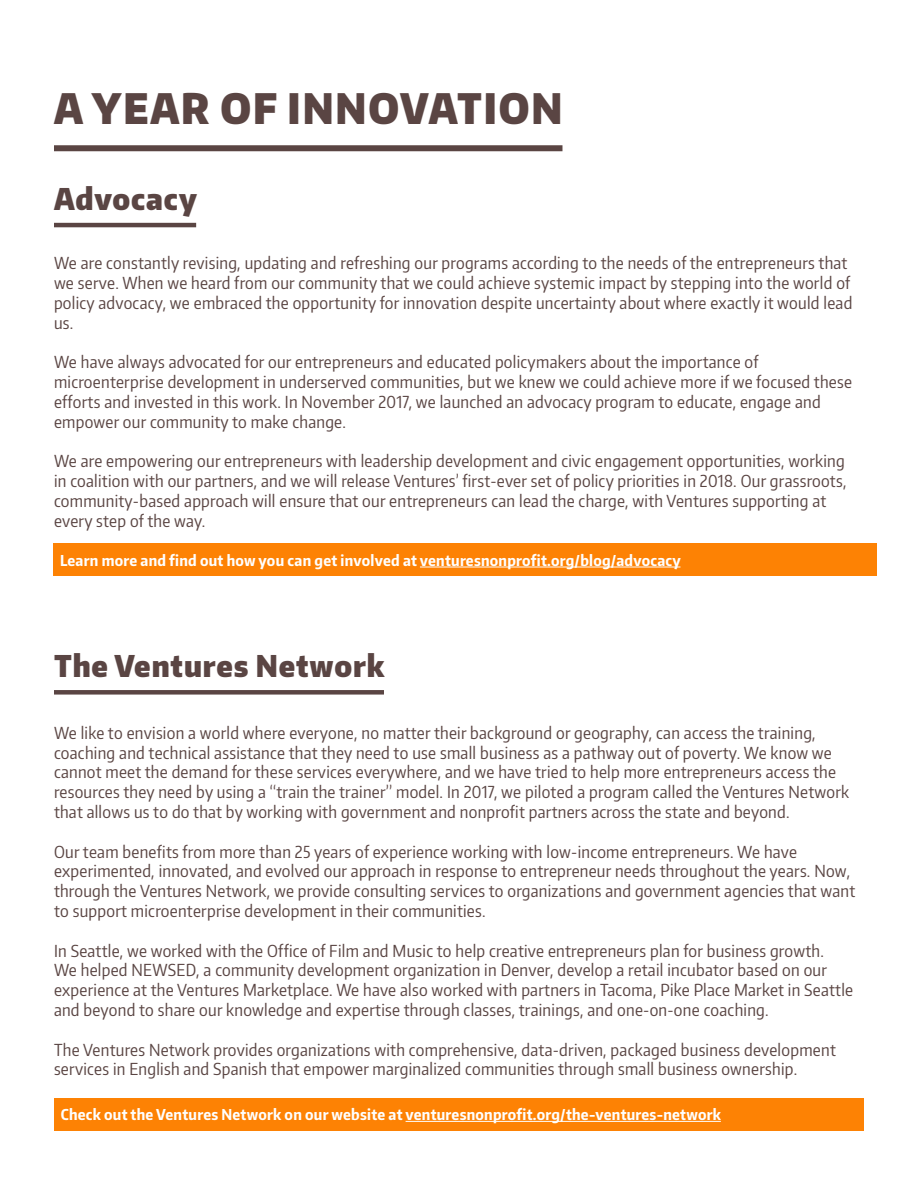
<style>
.page{position:relative;width:918px;height:1188px;background:#fff}
.page>*{position:absolute;margin:0;border:0;box-sizing:border-box;transform-origin:0 0}
.t1{font:900 42px "Encode Sans Condensed";letter-spacing:.045em;color:#5a4543}
.t2{font:900 30px "Encode Sans Condensed";letter-spacing:.03em;color:#5a4543}
.t3{font:16.5px/19.8px "Encode Sans Condensed";letter-spacing:.015em;color:#5a4543}
.t4{font:700 15px "Encode Sans Condensed";letter-spacing:.015em;color:#fff}
</style>
<div class="page">
<div style="left:54px;top:145px;width:508px;height:6px;background:#5a4543"></div>
<hr style="left:54px;top:223px;width:142px;height:4px;background:#5a4543">
<div style="left:53px;top:544px;width:824px;height:32px;background:#fd8204"></div>
<hr style="left:420px;top:567px;width:260px;height:1px;background:#fff">
<div style="left:54px;top:690px;width:330px;height:5px;background:#5a4543"></div>
<div style="left:54px;top:1098px;width:810px;height:32px;background:#fd8204"></div>
<hr style="left:406px;top:1121px;width:315px;height:1px;background:#fff">
<h1 class="t1" style="left:54px;top:81px;width:510px">A YEAR OF INNOVATION</h1>
<h2 class="t2" style="left:54px;top:179px;width:144px">Advocacy</h2>
<p class="t3" style="left:54px;top:253px;width:800px">We are constantly revising, updating and refreshing our programs according to the needs of the entrepreneurs that we serve. When we heard from our community that we could achieve systemic impact by stepping into the world of policy advocacy, we embraced the opportunity for innovation despite uncertainty about where exactly it would lead us.</p>
<p class="t3" style="left:54px;top:352px;width:800px">We have always advocated for our entrepreneurs and educated policymakers about the importance of microenterprise development in underserved communities, but we knew we could achieve more if we focused these efforts and invested in this work. In November 2017, we launched an advocacy program to educate, engage and empower our community to make change.</p>
<p class="t3" style="left:54px;top:451px;width:794px">We are empowering our entrepreneurs with leadership development and civic engagement opportunities, working in coalition with our partners, and we will release Ventures’ first-ever set of policy priorities in 2018. Our grassroots, community-based approach will ensure that our entrepreneurs can lead the charge, with Ventures supporting at every step of the way.</p>
<p class="t4" style="left:60px;top:550px;width:622px">Learn more and find out how you can get involved at venturesnonprofit.org/blog/advocacy</p>
<h2 class="t2" style="left:54px;top:646px;width:332px">The Ventures Network</h2>
<p class="t3" style="left:54px;top:722px;width:797px">We like to envision a world where everyone, no matter their background or geography, can access the training, coaching and technical assistance that they need to use small business as a pathway out of poverty. We know we cannot meet the demand for these services everywhere, and we have tried to help more entrepreneurs access the resources they need by using a “train the trainer” model. In 2017, we piloted a program called the Ventures Network that allows us to do that by working with government and nonprofit partners across the state and beyond.</p>
<p class="t3" style="left:54px;top:841px;width:803px">Our team benefits from more than 25 years of experience working with low-income entrepreneurs. We have experimented, innovated, and evolved our approach in response to entrepreneur needs throughout the years. Now, through the Ventures Network, we provide consulting services to organizations and government agencies that want to support microenterprise development in their communities.</p>
<p class="t3" style="left:54px;top:940px;width:801px">In Seattle, we worked with the Office of Film and Music to help creative entrepreneurs plan for business growth.<br>We helped NEWSED, a community development organization in Denver, develop a retail incubator based on our experience at the Ventures Marketplace. We have also worked with partners in Tacoma, Pike Place Market in Seattle and beyond to share our knowledge and expertise through classes, trainings, and one-on-one coaching.</p>
<p class="t3" style="left:54px;top:1039px;width:783px">The Ventures Network provides organizations with comprehensive, data-driven, packaged business development services in English and Spanish that empower marginalized communities through small business ownership.</p>
<p class="t4" style="left:61px;top:1105px;width:662px">Check out the Ventures Network on our website at venturesnonprofit.org/the-ventures-network</p>
</div>
